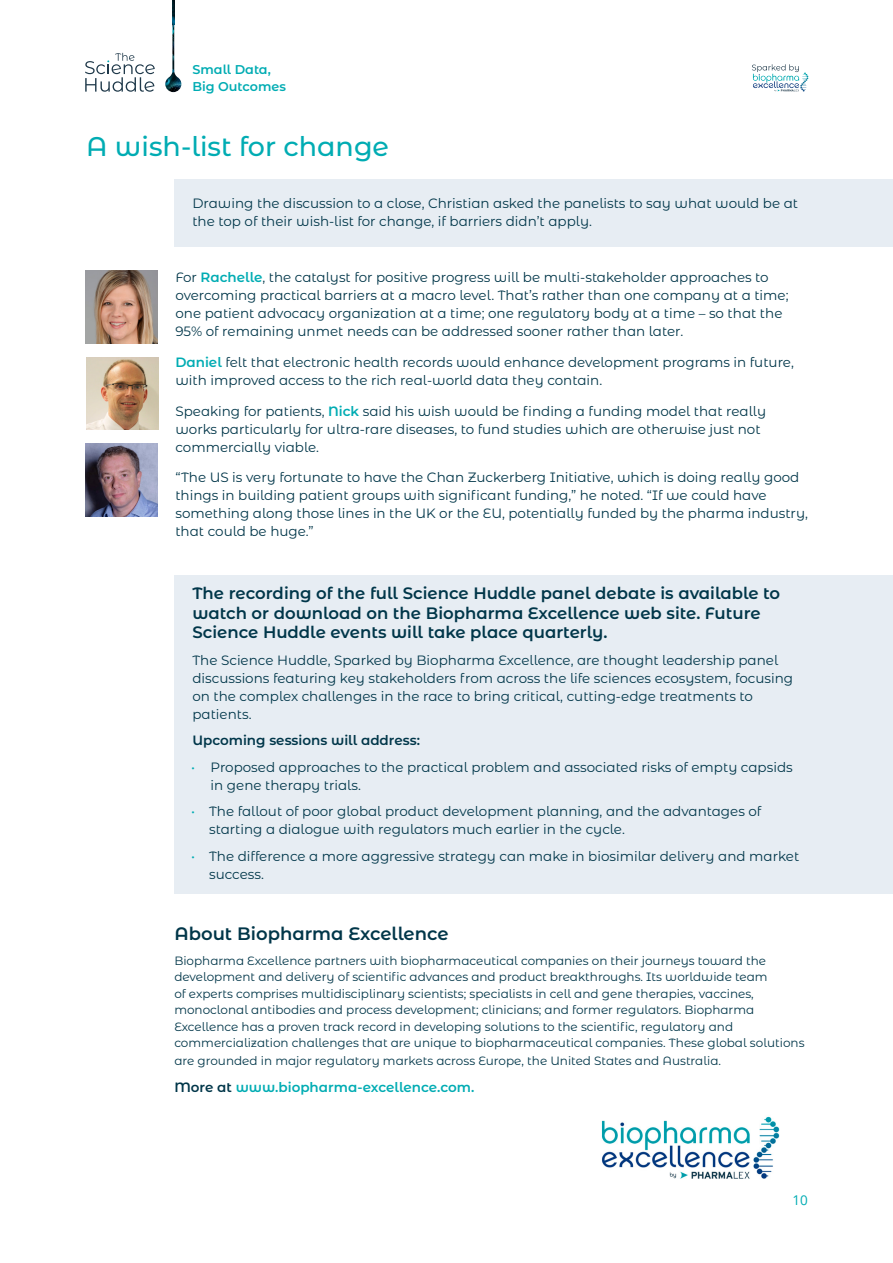
<style>
.page{position:relative;width:893px;height:1263px;background:#fff}
.page>*{position:absolute;margin:0;border:0;box-sizing:border-box;transform-origin:0 0}
.t1{font:500 27px "Montserrat Alternates";color:#00acb3}
.t2{font:600 18px "Montserrat Alternates";color:#003649}
.t3{font:600 16.5px/19.5px "Montserrat Alternates";color:#003649}
.t4{font:13.5px/18px "Montserrat Alternates";color:#003649}
.t5{font:600 13.5px "Montserrat Alternates";color:#00acb3}
.t6{font:600 13.5px "Montserrat Alternates";color:#003649}
.t7{font:13.5px "Open Sans";color:#00acb3}
.t8{font:600 12.75px/16.5px "Montserrat Alternates";color:#00acb3}
.t9{font:12px/16.5px "Montserrat Alternates";color:#003649}
.s1{font-weight:600;color:#00acb3}
.s2{color:#00acb3}
.s3{color:#003649}
</style>
<div class="page">
<div style="left:174px;top:179px;width:719px;height:68px;background:#e7edf3"></div>
<div style="left:174px;top:575px;width:719px;height:319px;background:#e7edf3"></div>
<img style="left:86px;top:357px;width:73px;height:73px">
<svg style="left:85px;top:53px;width:70px;height:39px"></svg>
<svg style="left:752px;top:64px;width:56px;height:28px"></svg>
<img style="left:165px;top:71px;width:16px;height:21px">
<img style="left:172px;top:24px;width:2px;height:47px">
<img style="left:172px;top:0;width:2px;height:24px">
<img style="left:85px;top:271px;width:73px;height:72px">
<img style="left:601px;top:1116px;width:179px;height:63px">
<img style="left:85px;top:444px;width:73px;height:72px">
<p class="t8" style="left:192px;top:61px;width:95px">Small Data,<br>Big Outcomes</p>
<h1 class="t1" style="left:86px;top:127px;width:305px">A wish-list for change</h1>
<p class="t4" style="left:192px;top:194px;width:607px">Drawing the discussion to a close, Christian asked the panelists to say what would be at the top of their wish-list for change, if barriers didn’t apply.</p>
<p class="t4" style="left:175px;top:268px;width:615px">For <span class="s1">Rachelle</span>, the catalyst for positive progress will be multi-stakeholder approaches to overcoming practical barriers at a macro level. That’s rather than one company at a time; one patient advocacy organization at a time; one regulatory body at a time – so that the 95% of remaining unmet needs can be addressed sooner rather than later.</p>
<p class="t4" style="left:175px;top:353px;width:620px"><span class="s1">Daniel</span> felt that electronic health records would enhance development programs in future, with improved access to the rich real-world data they contain.</p>
<p class="t4" style="left:175px;top:401px;width:592px">Speaking for patients, <span class="s1">Nick</span> said his wish would be finding a funding model that really works particularly for ultra-rare diseases, to fund studies which are otherwise just not commercially viable.</p>
<p class="t4" style="left:175px;top:468px;width:634px">“The US is very fortunate to have the Chan Zuckerberg Initiative, which is doing really good things in building patient groups with significant funding,” he noted. “If we could have something along those lines in the UK or the EU, potentially funded by the pharma industry, that could be huge.”</p>
<p class="t3" style="left:192px;top:583px;width:589px">The recording of the full Science Huddle panel debate is available to watch or download on the Biopharma Excellence web site. Future<br>Science Huddle events will take place quarterly.</p>
<p class="t4" style="left:192px;top:651px;width:602px">The Science Huddle, Sparked by Biopharma Excellence, are thought leadership panel discussions featuring key stakeholders from across the life sciences ecosystem, focusing on the complex challenges in the race to bring critical, cutting-edge treatments to patients.</p>
<p class="t6" style="left:192px;top:731px;width:229px">Upcoming sessions will address:</p>
<p class="t4" style="left:211px;top:758px;width:584px;text-indent:-19px"><span class="s2">•</span> Proposed approaches to the practical problem and associated risks of empty capsids in gene therapy trials.</p>
<p class="t4" style="left:209px;top:802px;width:554px;text-indent:-18px"><span class="s2">•</span> The fallout of poor global product development planning, and the advantages of starting a dialogue with regulators much earlier in the cycle.</p>
<p class="t4" style="left:209px;top:847px;width:592px;text-indent:-18px"><span class="s2">•</span> The difference a more aggressive strategy can make in biosimilar delivery and market success.</p>
<h2 class="t2" style="left:174px;top:920px;width:276px">About Biopharma Excellence</h2>
<p class="t9" style="left:174px;top:951px;width:632px">Biopharma Excellence partners with biopharmaceutical companies on their journeys toward the development and delivery of scientific advances and product breakthroughs. Its worldwide team<br>of experts comprises multidisciplinary scientists; specialists in cell and gene therapies, vaccines, monoclonal antibodies and process development; clinicians; and former regulators. Biopharma Excellence has a proven track record in developing solutions to the scientific, regulatory and commercialization challenges that are unique to biopharmaceutical companies. These global solutions</p>
<p class="t9" style="left:174px;top:1052px;width:548px">are grounded in major regulatory markets across Europe, the United States and Australia.</p>
<p class="t5" style="left:174px;top:1077px;width:302px"><span class="s3">More at</span> www.biopharma-excellence.com.</p>
<p class="t7" style="left:792px;top:1191px;width:17px">10</p>
</div>
